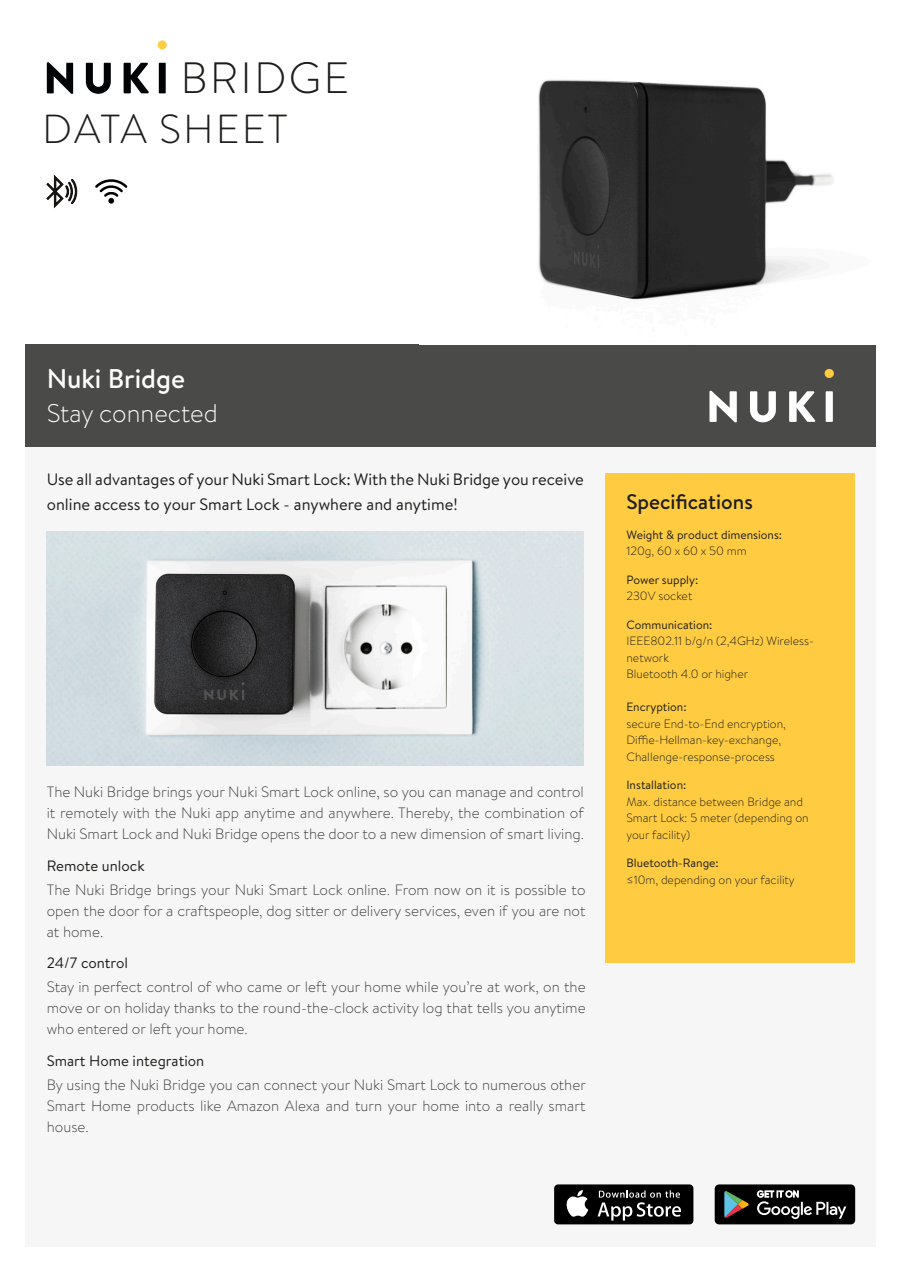
<style>
.page{position:relative;width:902px;height:1272px;background:#fff}
.page>*{position:absolute;margin:0;border:0;box-sizing:border-box;transform-origin:0 0}
.t1{font:300 43.8px "Brandon Grotesque";letter-spacing:.05em;color:#1d1d1b}
.t2{font:300 40.5px "Brandon Grotesque";letter-spacing:.05em;color:#1d1d1b}
.t3{font:500 27px "Brandon Text";color:#fff}
.t4{font:300 25.5px "Brandon Text";color:#fff}
.t5{font:500 21px "Brandon Text";color:#1d1d1b}
.t6{font:16.5px/25.5px "Brandon Text";color:#1d1d1b}
.t7{font:300 15px/21px "Brandon Text";color:#3d3d3c;text-align:justify}
.t8{font:15px "Brandon Text";color:#1d1d1b}
.t9{font:300 12px/16.5px "Brandon Text";color:#1d1d1b}
.t10{font:12px "Brandon Text";color:#1d1d1b}
</style>
<div class="page">
<div style="left:26px;top:446px;width:850px;height:800px;background:#f6f6f6"></div>
<div style="left:26px;top:344px;width:850px;height:102px;background:#4a4a48"></div>
<svg style="left:709px;top:391px;width:27px;height:31px"></svg>
<svg style="left:750px;top:391px;width:25px;height:31px"></svg>
<svg style="left:789px;top:391px;width:26px;height:31px"></svg>
<div style="left:825px;top:391px;width:7px;height:31px;background:#fff"></div>
<div style="left:824px;top:369px;width:9px;height:9px;background:#fecb41;border-radius:50%"></div>
<div style="left:605px;top:473px;width:250px;height:489px;background:#fecb41"></div>
<div style="left:714px;top:1184px;width:141px;height:40px;background:#000;border-radius:4px"></div>
<svg style="left:757px;top:1190px;width:89px;height:28px"></svg>
<svg style="left:724px;top:1191px;width:25px;height:26px"></svg>
<svg style="left:47px;top:62px;width:26px;height:32px"></svg>
<svg style="left:86px;top:63px;width:25px;height:31px"></svg>
<svg style="left:124px;top:63px;width:25px;height:30px"></svg>
<div style="left:159px;top:63px;width:7px;height:30px;background:#020304"></div>
<div style="left:158px;top:40px;width:9px;height:9px;background:#fecb41;border-radius:50%"></div>
<img style="left:47px;top:531px;width:537px;height:234px">
<svg style="left:47px;top:175px;width:30px;height:33px"></svg>
<img style="left:538px;top:80px;width:295px;height:220px">
<svg style="left:95px;top:179px;width:32px;height:25px"></svg>
<div style="left:554px;top:1184px;width:139px;height:40px;background:#000;border-radius:4px"></div>
<svg style="left:566px;top:1190px;width:22px;height:26px"></svg>
<svg style="left:597px;top:1190px;width:84px;height:30px"></svg>
<p class="t1" style="left:180px;top:48px;width:171px">BRIDGE</p>
<p class="t2" style="left:42px;top:102px;width:246px">DATA SHEET</p>
<p class="t3" style="left:47px;top:360px;width:140px">Nuki Bridge</p>
<p class="t4" style="left:47px;top:396px;width:172px">Stay connected</p>
<p class="t6" style="left:47px;top:465px;width:538px">Use all advantages of your Nuki Smart Lock: With the Nuki Bridge you receive online access to your Smart Lock - anywhere and anytime!</p>
<p class="t7" style="left:47px;top:780px;width:538px">The Nuki Bridge brings your Nuki Smart Lock online, so you can manage and control it remotely with the Nuki app anytime and anywhere. Thereby, the combination of Nuki Smart Lock and Nuki Bridge opens the door to a new dimension of smart living.</p>
<p class="t8" style="left:47px;top:855px;width:99px">Remote unlock</p>
<p class="t7" style="left:47px;top:878px;width:540px">The Nuki Bridge brings your Nuki Smart Lock online. From now on it is possible to open the door for a craftspeople, dog sitter or delivery services, even if you are not at home.</p>
<p class="t8" style="left:47px;top:952px;width:83px">24/7 control</p>
<p class="t7" style="left:47px;top:976px;width:540px">Stay in perfect control of who came or left your home while you’re at work, on the move or on holiday thanks to the round-the-clock activity log that tells you anytime who entered or left your home.</p>
<p class="t8" style="left:47px;top:1050px;width:159px">Smart Home integration</p>
<p class="t7" style="left:47px;top:1073px;width:540px">By using the Nuki Bridge you can connect your Nuki Smart Lock to numerous other Smart Home products like Amazon Alexa and turn your home into a really smart house.</p>
<p class="t5" style="left:626px;top:487px;width:128px">Specifications</p>
<p class="t10" style="left:626px;top:526px;width:157px">Weight &amp; product dimensions:</p>
<p class="t9" style="left:626px;top:542px;width:122px">120g, 60 x 60 x 50 mm</p>
<p class="t10" style="left:626px;top:571px;width:73px">Power supply:</p>
<p class="t9" style="left:626px;top:587px;width:67px">230V socket</p>
<p class="t10" style="left:626px;top:616px;width:87px">Communication:</p>
<p class="t9" style="left:626px;top:632px;width:189px">IEEE802.11 b/g/n (2,4GHz) Wireless&shy;network</p>
<p class="t9" style="left:626px;top:665px;width:123px">Bluetooth 4.0 or higher</p>
<p class="t10" style="left:626px;top:698px;width:62px">Encryption:</p>
<p class="t9" style="left:626px;top:715px;width:161px">secure End-to-End encryption,<br>Diffie-Hellman-key-exchange,<br>Challenge-response-process</p>
<p class="t10" style="left:626px;top:776px;width:61px">Installation:</p>
<p class="t9" style="left:626px;top:793px;width:184px">Max. distance between Bridge and<br>Smart Lock: 5 meter (depending on your facility)</p>
<p class="t10" style="left:626px;top:854px;width:94px">Bluetooth-Range:</p>
<p class="t9" style="left:626px;top:871px;width:170px">≤10m, depending on your facility</p>
</div>
